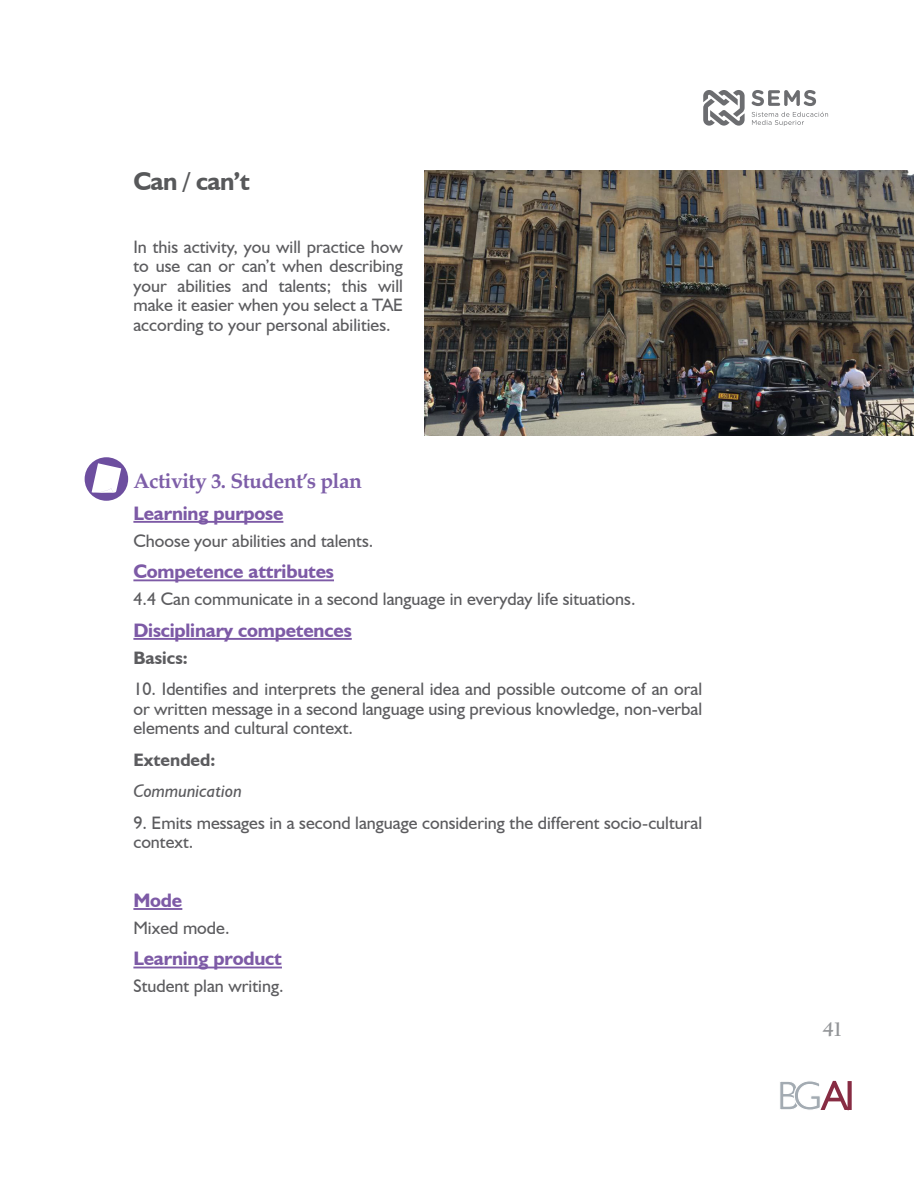
<style>
.page{position:relative;width:915px;height:1191px;background:#fff}
.page>*{position:absolute;margin:0;border:0;box-sizing:border-box;transform-origin:0 0}
.Titulo_Verde{font:700 25.5px "Humanist 521 BT";letter-spacing:-.025em;color:#57585a}
.subtitulo1{font:700 21px "Palatino";letter-spacing:-.025em;color:#7d5ea8}
.t1{font:700 21px "Californian FB";color:#939598}
.subtitulo1_Amarillo{font:700 19.5px "Humanist 521 BT";letter-spacing:-.01em;color:#7d5aa6}
.Cuerpo_de_texto{font:18px/19.5px "Humanist 521 BT";color:#5c5c5f;text-align:justify}
.Cuerpo_de_texto-2{font:700 18px "Humanist 521 BT";color:#5c5c5f}
.Cuerpo_de_texto-3{font:italic 18px "Humanist 521 BT";color:#5c5c5f}
</style>
<div class="page">
<svg style="left:703px;top:90px;width:41px;height:36px"></svg>
<svg style="left:751px;top:90px;width:64px;height:16px"></svg>
<svg style="left:751px;top:112px;width:76px;height:14px"></svg>
<svg style="left:780px;top:1080px;width:71px;height:31px"></svg>
<hr style="left:133px;top:521px;width:150px;height:2px;background:#7d5aa6">
<hr style="left:133px;top:579px;width:201px;height:2px;background:#7d5aa6">
<hr style="left:133px;top:638px;width:218px;height:2px;background:#7d5aa6">
<hr style="left:133px;top:908px;width:49px;height:2px;background:#7d5aa6">
<hr style="left:133px;top:966px;width:149px;height:2px;background:#7d5aa6">
<img style="left:424px;top:170px;width:489px;height:266px">
<div style="left:85px;top:457px;width:43px;height:44px;background:#6d4e9f;border-radius:50%"></div>
<svg style="left:92px;top:463px;width:29px;height:30px"></svg>
<p class="Titulo_Verde" style="left:133px;top:165px;width:118px">Can / can’t</p>
<p class="Cuerpo_de_texto" style="left:133px;top:236px;width:271px">In this activity, you will practice how to use can or can’t when describing your abilities and talents; this will make it easier when you select a TAE according to your personal abilities.</p>
<p class="subtitulo1" style="left:133px;top:463px;width:230px">Activity 3. Student’s plan</p>
<p class="subtitulo1_Amarillo" style="left:133px;top:501px;width:151px">Learning purpose</p>
<p class="Cuerpo_de_texto" style="left:133px;top:530px;width:241px">Choose your abilities and talents.</p>
<p class="subtitulo1_Amarillo" style="left:133px;top:559px;width:202px">Competence attributes</p>
<p class="Cuerpo_de_texto" style="left:133px;top:589px;width:503px">4.4 Can communicate in a second language in everyday life situations.</p>
<p class="subtitulo1_Amarillo" style="left:133px;top:618px;width:220px">Disciplinary competences</p>
<p class="Cuerpo_de_texto-2" style="left:133px;top:646px;width:56px">Basics:</p>
<p class="Cuerpo_de_texto" style="left:133px;top:679px;width:570px">10. Identifies and interprets the general idea and possible outcome of an oral or written message in a second language using previous knowledge, non-verbal elements and cultural context.</p>
<p class="Cuerpo_de_texto-2" style="left:133px;top:748px;width:83px">Extended:</p>
<p class="Cuerpo_de_texto-3" style="left:133px;top:780px;width:110px">Communication</p>
<p class="Cuerpo_de_texto" style="left:133px;top:812px;width:570px">9. Emits messages in a second language considering the different socio-cultural context.</p>
<p class="subtitulo1_Amarillo" style="left:133px;top:888px;width:50px">Mode</p>
<p class="Cuerpo_de_texto" style="left:133px;top:917px;width:98px">Mixed mode.</p>
<p class="subtitulo1_Amarillo" style="left:133px;top:946px;width:150px">Learning product</p>
<p class="Cuerpo_de_texto" style="left:133px;top:976px;width:152px">Student plan writing.</p>
<p class="t1" style="left:822px;top:1017px;width:21px">41</p>
</div>
